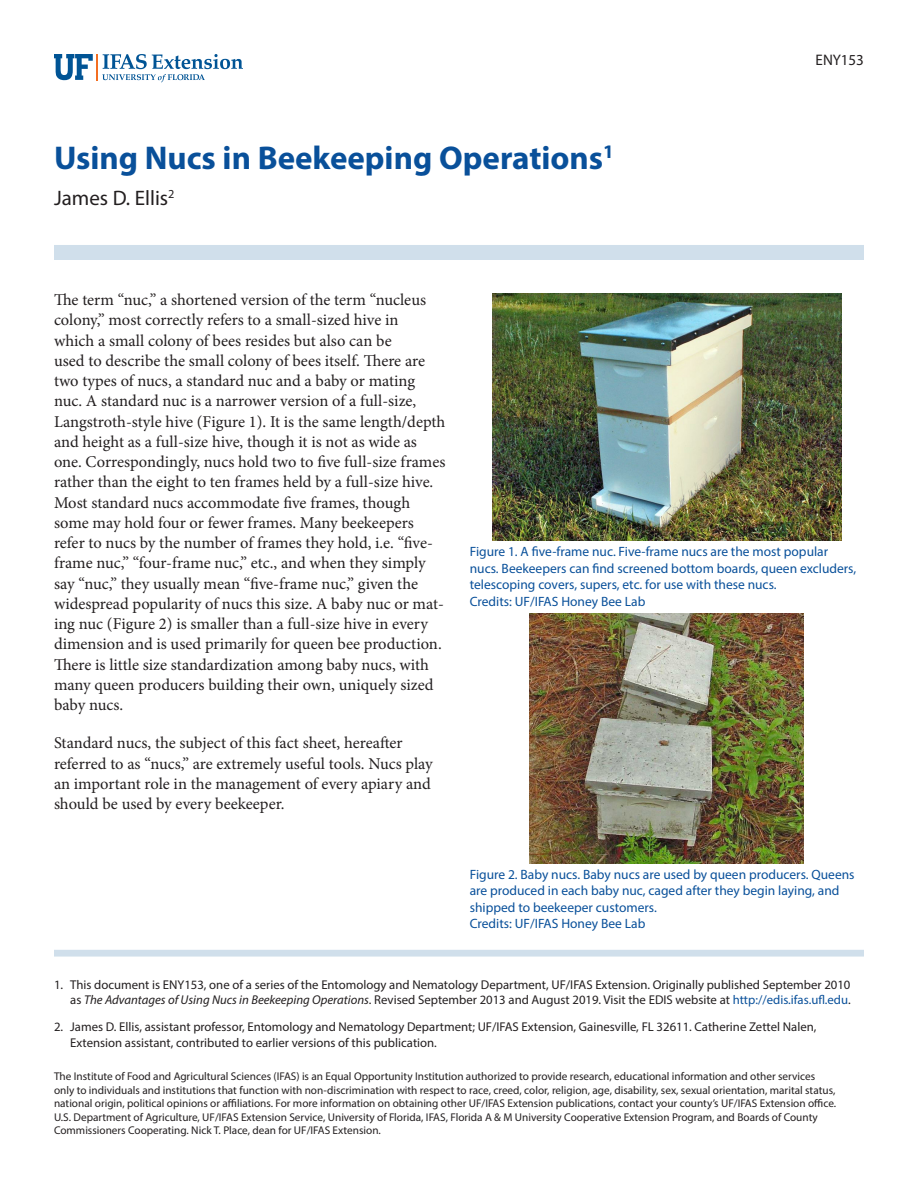
<style>
.page{position:relative;width:918px;height:1188px;background:#fff}
.page>*{position:absolute;margin:0;border:0;box-sizing:border-box;transform-origin:0 0}
.TitleRegular{font:700 33px "Myriad Pro";color:#09509a}
.Author{font:21px "Myriad Pro";color:#231f20}
.Paragraph{font:16.5px/20.2px "Minion Pro";color:#231f20}
.PubNumber{font:15.3px "Myriad Pro";color:#231f20}
.FigureCaption{font:13.5px/16.5px "Myriad Pro";color:#09509a}
.t1{font:12.75px/15.3px "Myriad Pro";color:#231f20;text-align:right}
.Disclaimer{font:11.25px/13.5px "Myriad Pro";color:#231f20}
.s1{font-style:italic}
.s2{color:#09509a}
</style>
<div class="page">
<svg style="left:54px;top:54px;width:189px;height:28px"></svg>
<div style="left:54px;top:245px;width:810px;height:15px;background:#d0dfeb"></div>
<div style="left:54px;top:950px;width:810px;height:7px;background:#d0dfeb"></div>
<img style="left:493px;top:293px;width:348px;height:247px">
<img style="left:530px;top:614px;width:274px;height:249px">
<p class="TitleRegular" style="left:54px;top:136px;width:561px">Using Nucs in Beekeeping Operations<sup>1</sup></p>
<p class="Author" style="left:54px;top:185px;width:122px">James D. Ellis<sup>2</sup></p>
<p class="PubNumber" style="left:816px;top:51px;width:50px">ENY153</p>
<p class="Paragraph" style="left:54px;top:290px;width:393px">The term “nuc,” a shortened version of the term “nucleus colony,” most correctly refers to a small-sized hive in<br>which a small colony of bees resides but also can be<br>used to describe the small colony of bees itself. There are two types of nucs, a standard nuc and a baby or mating nuc. A standard nuc is a narrower version of a full-size, Langstroth-style hive (Figure 1). It is the same length/depth and height as a full-size hive, though it is not as wide as one. Correspondingly, nucs hold two to five full-size frames rather than the eight to ten frames held by a full-size hive.<br>Most standard nucs accommodate five frames, though some may hold four or fewer frames. Many beekeepers refer to nucs by the number of frames they hold, i.e. “five&shy;frame nuc,” “four-frame nuc,” etc., and when they simply say “nuc,” they usually mean “five-frame nuc,” given the widespread popularity of nucs this size. A baby nuc or mat&shy;ing nuc (Figure 2) is smaller than a full-size hive in every dimension and is used primarily for queen bee production.<br>There is little size standardization among baby nucs, with many queen producers building their own, uniquely sized baby nucs.</p>
<p class="Paragraph" style="left:54px;top:733px;width:380px">Standard nucs, the subject of this fact sheet, hereafter referred to as “nucs,” are extremely useful tools. Nucs play an important role in the management of every apiary and should be used by every beekeeper.</p>
<p class="FigureCaption" style="left:470px;top:543px;width:388px">Figure 1. A five-frame nuc. Five-frame nucs are the most popular nucs. Beekeepers can find screened bottom boards, queen excluders, telescoping covers, supers, etc. for use with these nucs.</p>
<p class="FigureCaption" style="left:470px;top:593px;width:177px">Credits: UF/IFAS Honey Bee Lab</p>
<p class="FigureCaption" style="left:470px;top:866px;width:386px">Figure 2. Baby nucs. Baby nucs are used by queen producers. Queens are produced in each baby nuc, caged after they begin laying, and shipped to beekeeper customers.</p>
<p class="FigureCaption" style="left:470px;top:915px;width:177px">Credits: UF/IFAS Honey Bee Lab</p>
<p class="t1" style="left:54px;top:977px;width:798px">1. This document is ENY153, one of a series of the Entomology and Nematology Department, UF/IFAS Extension. Originally published September 2010 as <span class="s1">The Advantages of Using Nucs in Beekeeping Operations</span>. Revised September 2013 and August 2019. Visit the EDIS website at <span class="s2">http://edis.ifas.ufl.edu</span>.</p>
<p class="t1" style="left:70px;top:1019px;width:748px;text-align:left;text-indent:-16px">2. James D. Ellis, assistant professor, Entomology and Nematology Department; UF/IFAS Extension, Gainesville, FL 32611. Catherine Zettel Nalen,<br>Extension assistant, contributed to earlier versions of this publication.</p>
<p class="Disclaimer" style="left:54px;top:1069px;width:784px">The Institute of Food and Agricultural Sciences (IFAS) is an Equal Opportunity Institution authorized to provide research, educational information and other services only to individuals and institutions that function with non-discrimination with respect to race, creed, color, religion, age, disability, sex, sexual orientation, marital status, national origin, political opinions or affiliations. For more information on obtaining other UF/IFAS Extension publications, contact your county’s UF/IFAS Extension office.<br>U.S. Department of Agriculture, UF/IFAS Extension Service, University of Florida, IFAS, Florida A &amp; M University Cooperative Extension Program, and Boards of County Commissioners Cooperating. Nick T. Place, dean for UF/IFAS Extension.</p>
</div>
